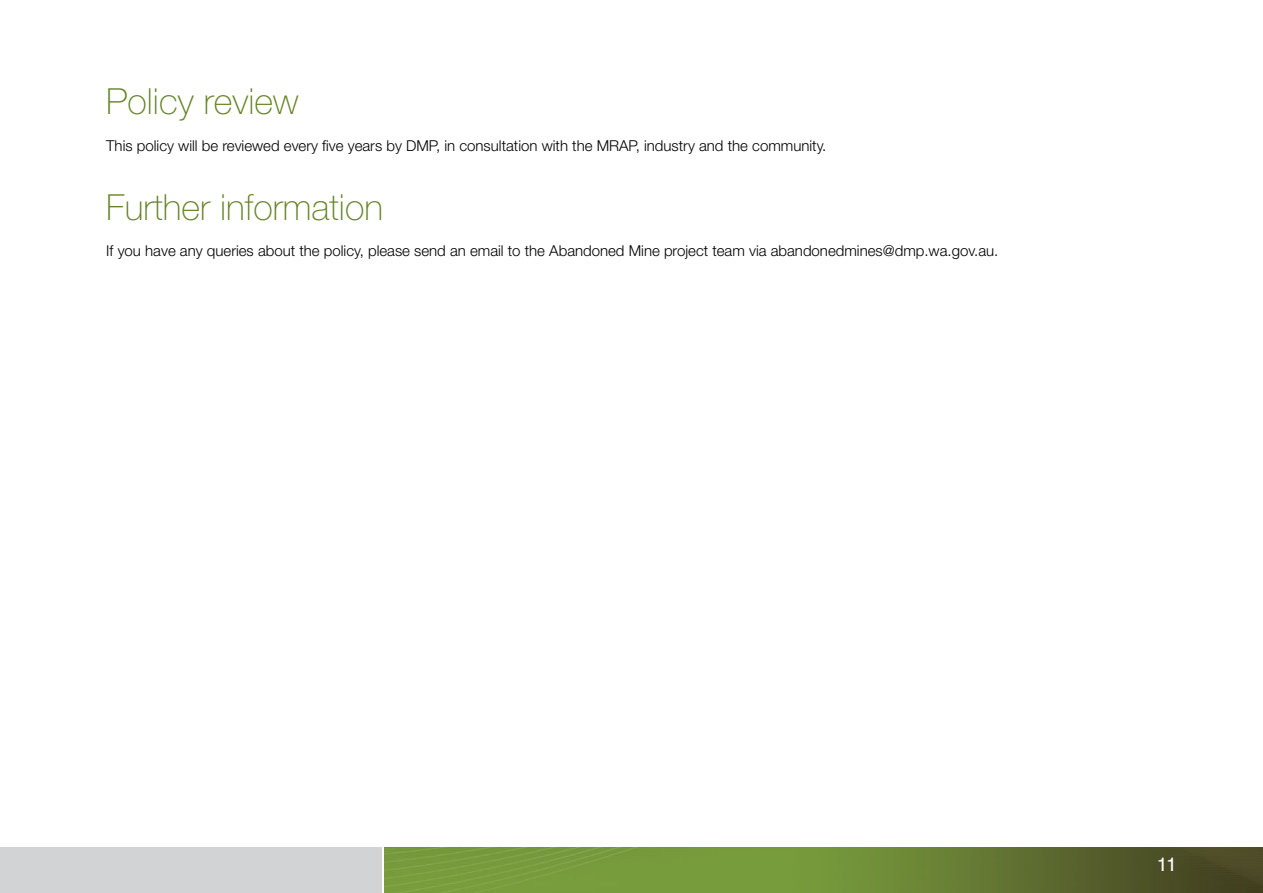
<style>
.page{position:relative;width:1263px;height:893px;background:#fff}
.page>*{position:absolute;margin:0;border:0;box-sizing:border-box;transform-origin:0 0}
.Main_Heading{font:100 36px "Helvetica Neue";color:#648326}
.t1{font:19.5px "Helvetica";color:#fff}
.Intro_Text{font:300 15px "Helvetica Neue";color:#000}
</style>
<div class="page">
<img style="left:385px;top:847px;width:878px;height:46px">
<div style="left:0;top:847px;width:382px;height:46px;background:#d1d3d4"></div>
<p class="Main_Heading" style="left:106px;top:81px;width:194px">Policy review</p>
<p class="Intro_Text" style="left:106px;top:136px;width:722px">This policy will be reviewed every five years by DMP, in consultation with the MRAP, industry and the community.</p>
<p class="Main_Heading" style="left:106px;top:186px;width:278px">Further information</p>
<p class="Intro_Text" style="left:106px;top:242px;width:893px">If you have any queries about the policy, please send an email to the Abandoned Mine project team via abandonedmines@dmp.wa.gov.au.</p>
<h2 class="t1" style="left:1157px;top:849px;width:22px">11</h2>
</div>
